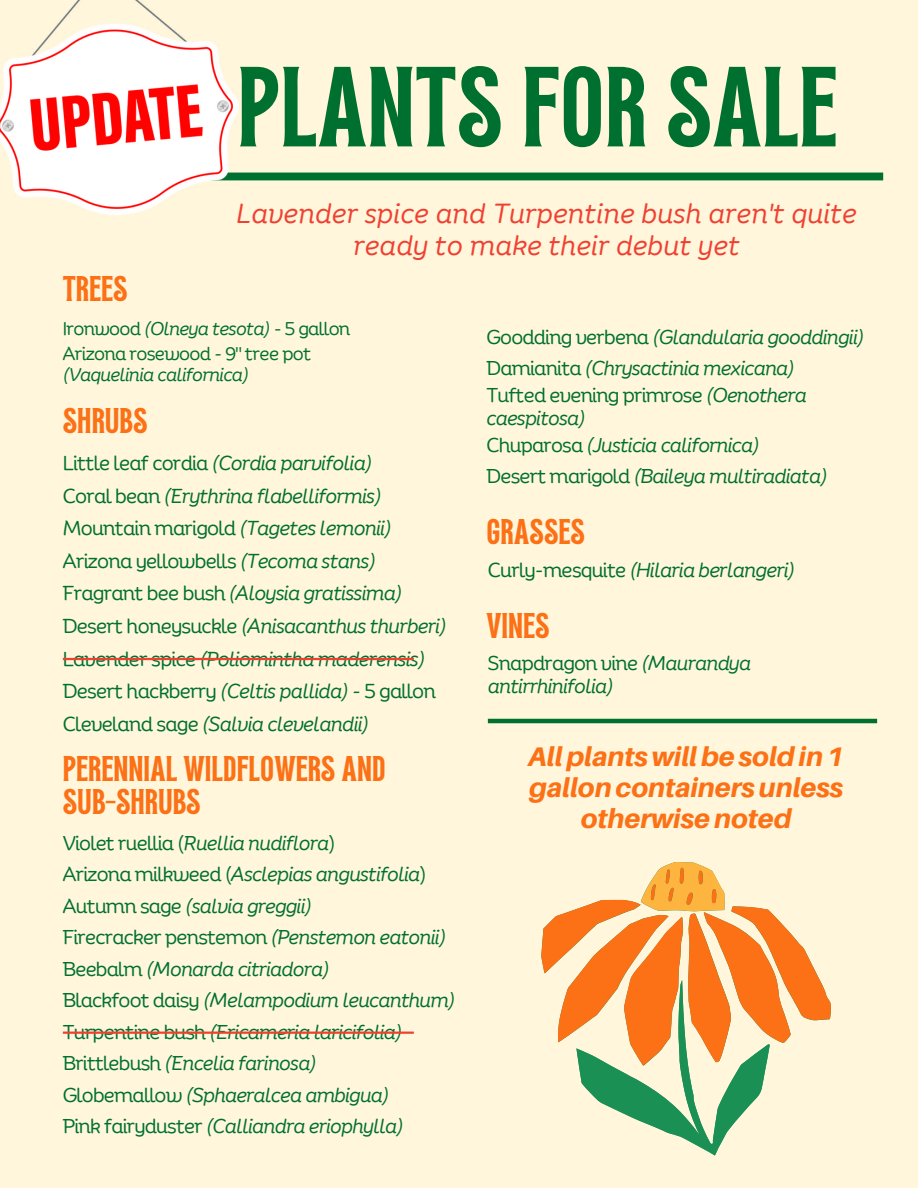
<style>
.page{position:relative;width:918px;height:1188px;background:#fff6db}
.page>*{position:absolute;margin:0;border:0;box-sizing:border-box;transform-origin:0 0}
.t1{font:76.35px "TAN Jambore Display";color:#007030}
.t2{font:italic 27px/31.5px "Binate Display";color:#f04031;text-align:center}
.t3{font:italic 800 27px/30.9px "Aileron";color:#fc7016;text-align:center}
.t4{font:24px/32.7px "TAN Jambore Display";color:#fc7016}
.t5{font:italic 19.65px/32.7px "Binate Display";letter-spacing:-.04em;color:#007030}
.t6{font:italic 19.5px/31.5px "Binate Display";letter-spacing:-.04em;color:#007030}
.t7{font:19.5px/22.5px "Binate Display";letter-spacing:-.04em;color:#007030}
.t8{font:18px/24.8px "Binate Display";letter-spacing:-.04em;color:#007030}
.t9{font:italic 18px "Binate Display";letter-spacing:-.04em;color:#007030}
.s1{font-style:italic}
.s2{font-style:normal}
</style>
<div class="page">
<div style="left:210px;top:173px;width:673px;height:7px;background:#007030"></div>
<svg style="left:661px;top:862px;width:46px;height:6px"></svg>
<svg style="left:541px;top:868px;width:290px;height:175px"></svg>
<svg style="left:576px;top:980px;width:194px;height:176px"></svg>
<hr style="left:488px;top:719px;width:389px;height:4px;background:#007030">
<hr style="left:63px;top:658px;width:351px;height:2px;background:#f04031">
<hr style="left:63px;top:1032px;width:351px;height:2px;background:#f04031">
<img style="left:0;top:0;width:238px;height:214px">
<h1 class="t1" style="left:238px;top:75px;width:601px">PLANTS FOR SALE</h1>
<h2 class="t2" style="left:237px;top:195px;width:622px">Lavender spice and Turpentine bush aren't quite ready to make their debut yet</h2>
<p class="t4" style="left:63px;top:277px;width:66px">TREES</p>
<p class="t8" style="left:63px;top:315px;width:289px">Ironwood <span class="s1">(Olneya tesota)</span> - 5 gallon<br>Arizona rosewood - 9" tree pot</p>
<p class="t9" style="left:63px;top:360px;width:188px">(Vaquelinia californica)</p>
<p class="t4" style="left:63px;top:408px;width:86px">SHRUBS</p>
<p class="t5" style="left:63px;top:445px;width:385px"><span class="s2">Little leaf cordia</span> (Cordia parvifolia)<br><span class="s2">Coral bean</span> (Erythrina flabelliformis)<br><span class="s2">Mountain marigold</span> (Tagetes lemonii)<br><span class="s2">Arizona yellowbells</span> (Tecoma stans)<br><span class="s2">Fragrant bee bush</span> (Aloysia gratissima)<br><span class="s2">Desert honeysuckle</span> (Anisacanthus thurberi)<br><span class="s2">Lavender spice</span> (Poliomintha maderensis)<br><span class="s2">Desert hackberry</span> (Celtis pallida) <span class="s2">- 5 gallon Cleveland sage</span> (Salvia clevelandii)</p>
<p class="t4" style="left:63px;top:757px;width:324px">PERENNIAL WILDFLOWERS AND<br>SUB-SHRUBS</p>
<p class="t6" style="left:63px;top:825px;width:394px"><span class="s2">Violet ruellia (</span>Ruellia nudiflora<span class="s2">)<br>Arizona milkweed (</span>Asclepias angustifolia<span class="s2">)<br>Autumn sage</span> (salvia greggii)<br><span class="s2">Firecracker penstemon</span> (Penstemon eatonii)<br><span class="s2">Beebalm</span> (Monarda citriadora)<br><span class="s2">Blackfoot daisy</span> (Melampodium leucanthum)<br><span class="s2">Turpentine bush</span> (Ericameria laricifolia)<br><span class="s2">Brittlebush</span> (Encelia farinosa)<br><span class="s2">Globemallow</span> (Sphaeralcea ambigua)<br><span class="s2">Pink fairyduster</span> (Calliandra eriophylla)</p>
<p class="t6" style="left:487px;top:320px;width:379px"><span class="s2">Goodding verbena</span> (Glandularia gooddingii)<br><span class="s2">Damianita</span> (Chrysactinia mexicana)</p>
<p class="t7" style="left:487px;top:383px;width:322px">Tufted evening primrose <span class="s1">(Oenothera caespitosa)</span></p>
<p class="t6" style="left:487px;top:428px;width:343px"><span class="s2">Chuparosa</span> (Justicia californica)<br><span class="s2">Desert marigold</span> (Baileya multiradiata)</p>
<p class="t4" style="left:487px;top:519px;width:100px">GRASSES</p>
<p class="t5" style="left:488px;top:552px;width:309px"><span class="s2">Curly-mesquite</span> (Hilaria berlangeri)</p>
<p class="t4" style="left:487px;top:613px;width:65px">VINES</p>
<p class="t6" style="left:488px;top:650px;width:265px;line-height:22.5px"><span class="s2">Snapdragon vine</span> (Maurandya antirrhinifolia)</p>
<h2 class="t3" style="left:528px;top:741px;width:318px">All plants will be sold in 1 gallon containers unless otherwise noted</h2>
</div>
